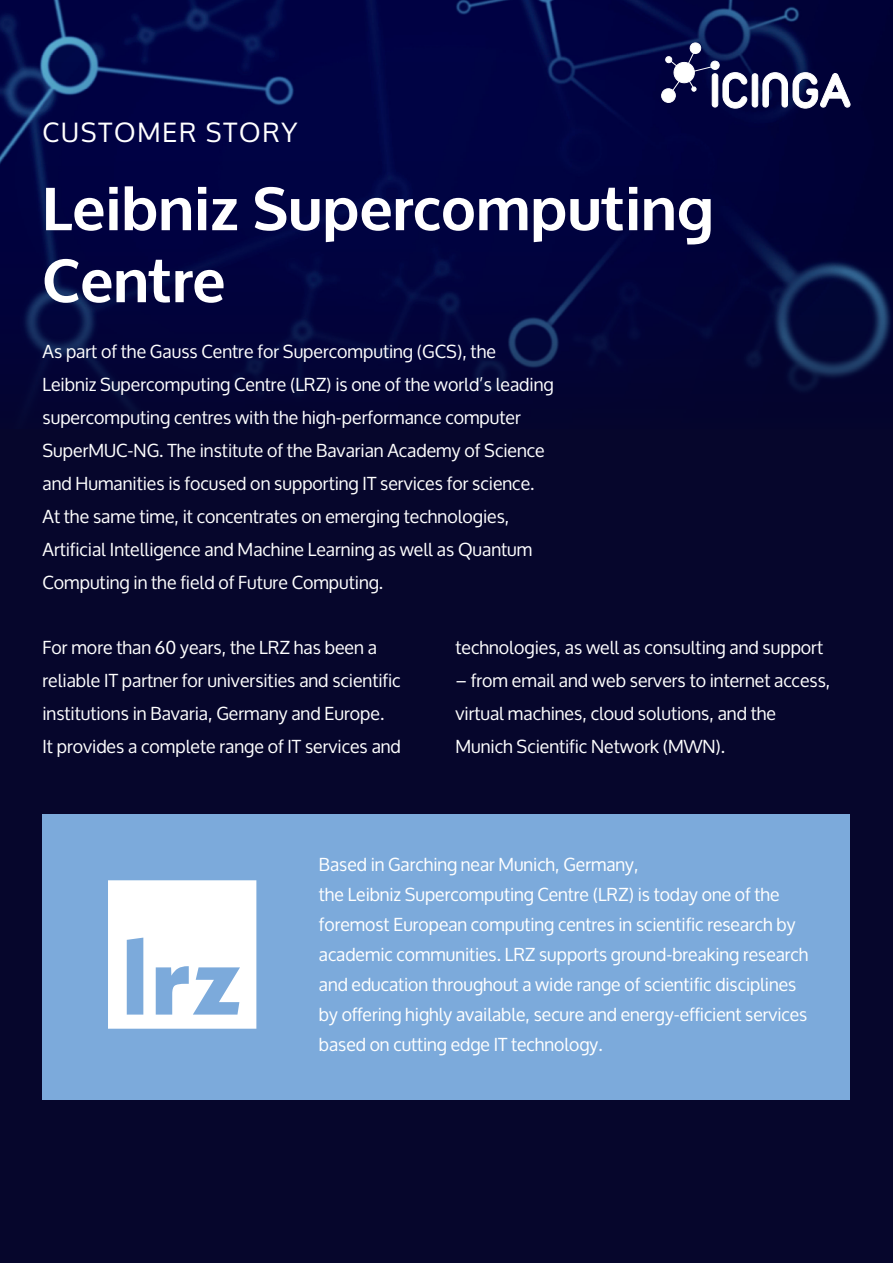
<style>
.page{position:relative;width:893px;height:1263px;background:#06062c}
.page>*{position:absolute;margin:0;border:0;box-sizing:border-box;transform-origin:0 0}
.t1{font:700 60px/72px "Oxygen";letter-spacing:.01em;color:#fff}
.t2{font:26.55px "Oxygen";letter-spacing:.07em;color:#fff}
.t3{font:18px/33px "Oxygen";color:#fff}
</style>
<div class="page">
<img style="left:0;top:0;width:892px;height:418px">
<div style="left:661px;top:88px;width:15px;height:15px;background:#fff;border-radius:50%"></div>
<div style="left:661px;top:88px;width:15px;height:15px;border:1px solid #fff;border-radius:50%"></div>
<svg style="left:665px;top:43px;width:185px;height:66px"></svg>
<div style="left:43px;top:814px;width:807px;height:285px;background:#7caadb"></div>
<svg style="left:108px;top:880px;width:148px;height:149px"></svg>
<h2 class="t2" style="left:43px;top:117px;width:257px">CUSTOMER STORY</h2>
<h1 class="t1" style="left:43px;top:175px;width:672px">Leibniz Supercomputing<br>Centre</h1>
<p class="t3" style="left:43px;top:335px;width:513px">As part of the Gauss Centre for Supercomputing (GCS), the Leibniz Supercomputing Centre (LRZ) is one of the world’s leading supercomputing centres with the high-performance computer SuperMUC-NG. The institute of the Bavarian Academy of Science and Humanities is focused on supporting IT services for science.<br>At the same time, it concentrates on emerging technologies, Artificial Intelligence and Machine Learning as well as Quantum Computing in the field of Future Computing.</p>
<p class="t3" style="left:43px;top:631px;width:360px">For more than 60 years, the LRZ has been a reliable IT partner for universities and scientific institutions in Bavaria, Germany and Europe.<br>It provides a complete range of IT services and</p>
<p class="t3" style="left:455px;top:631px;width:369px">technologies, as well as consulting and support</p>
<p class="t3" style="left:455px;top:664px;width:376px">– from email and web servers to internet access, virtual machines, cloud solutions, and the<br>Munich Scientific Network (MWN).</p>
<p class="t3" style="left:319px;top:849px;width:491px;line-height:30px">Based in Garching near Munich, Germany,<br>the Leibniz Supercomputing Centre (LRZ) is today one of the foremost European computing centres in scientific research by academic communities. LRZ supports ground-breaking research and education throughout a wide range of scientific disciplines by offering highly available, secure and energy-efficient services based on cutting edge IT technology.</p>
</div>
